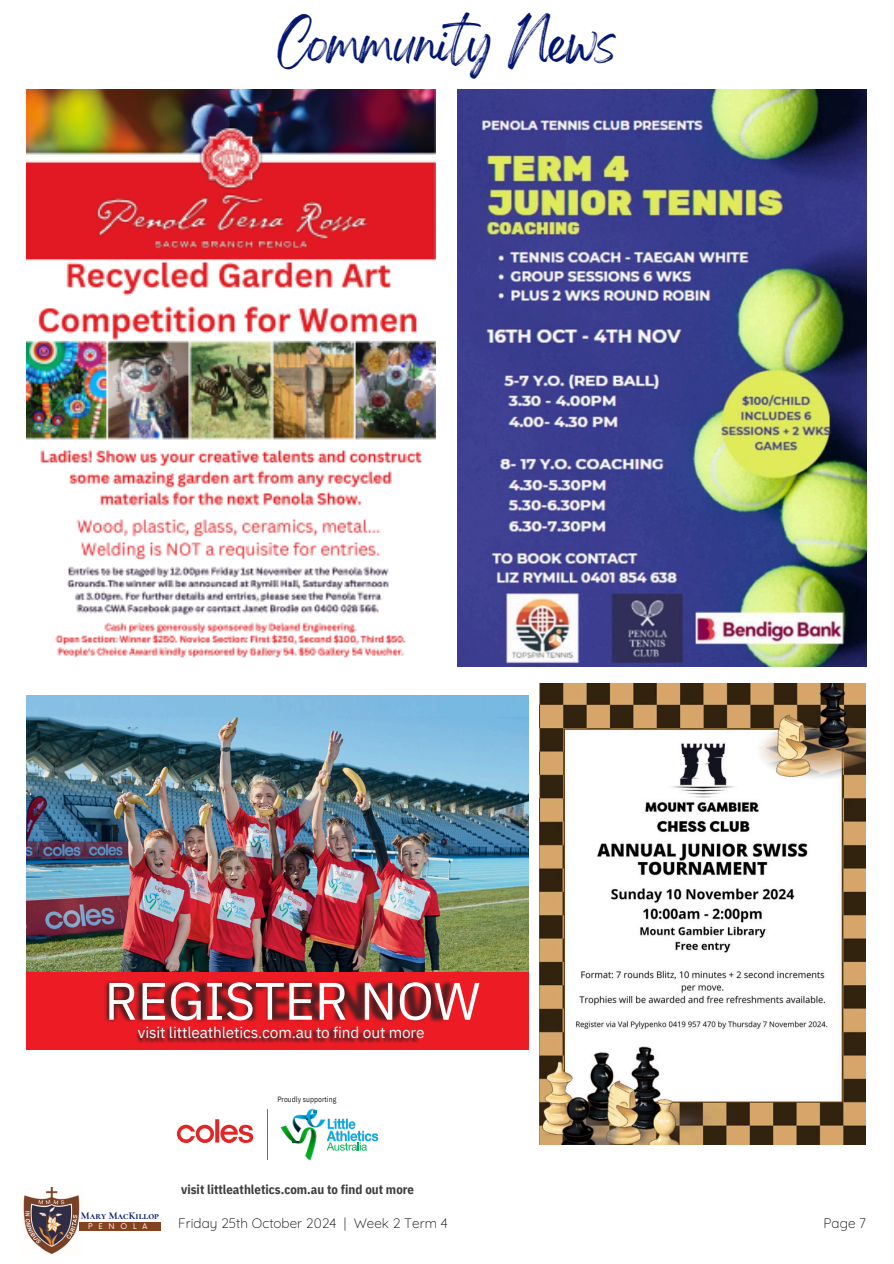
<style>
.page{position:relative;width:894px;height:1264px;background:#fff}
.page>*{position:absolute;margin:0;border:0;box-sizing:border-box;transform-origin:0 0}
.t1{font:52.65px "IBM Plex Sans";letter-spacing:-.01em;color:#fff}
.t2{font:38.55px "Gellatio";color:#021670}
.t3{font:15.45px "IBM Plex Sans";letter-spacing:-.01em;color:#fff}
.t4{font:300 13.65px "Quicksand";color:#000}
.t5{font:700 12.75px "IBM Plex Sans Cond";color:#3f3e3f}
.t6{font:700 10.35px "Cormorant SC";color:#021670}
.t7{font:7.65px "IBM Plex Sans Cond";color:#231f20}
.t8{font:7.65px "Now";letter-spacing:.755em;color:#fff}
</style>
<div class="page">
<img style="left:23px;top:1187px;width:62px;height:67px">
<div style="left:79px;top:1222px;width:82px;height:8px;background:#864320"></div>
<img style="left:27px;top:89px;width:408px;height:569px">
<img style="left:457px;top:89px;width:408px;height:577px">
<img style="left:27px;top:695px;width:502px;height:277px">
<div style="left:27px;top:972px;width:502px;height:78px;background:#ed1c24"></div>
<img style="left:105px;top:980px;width:348px;height:42px">
<img style="left:136px;top:1027px;width:284px;height:16px">
<img style="left:280px;top:1125px;width:22px;height:19px">
<img style="left:326px;top:1118px;width:53px;height:24px">
<img style="left:302px;top:1136px;width:15px;height:25px">
<img style="left:289px;top:1108px;width:39px;height:28px">
<svg style="left:306px;top:1109px;width:12px;height:13px"></svg>
<svg style="left:177px;top:1124px;width:37px;height:18px"></svg>
<svg style="left:215px;top:1119px;width:4px;height:23px"></svg>
<svg style="left:220px;top:1124px;width:33px;height:18px"></svg>
<hr style="left:267px;top:1109px;width:1px;height:50px;background:#6d6e70">
<svg style="left:327px;top:1142px;width:40px;height:8px"></svg>
<img style="left:539px;top:683px;width:326px;height:461px">
<p class="t2" style="left:277px;top:34px;width:340px">Community News</p>
<h5 class="t1" style="left:104px;top:965px;width:377px">REGISTER NOW</h5>
<h5 class="t3" style="left:138px;top:1022px;width:288px">visit littleathletics.com.au to find out more</h5>
<h4 class="t7" style="left:277px;top:1094px;width:60px">Proudly supporting</h4>
<h3 class="t5" style="left:181px;top:1181px;width:234px">visit littleathletics.com.au to find out more</h3>
<p class="t6" style="left:81px;top:1209px;width:80px">Mary MacKillop</p>
<p class="t8" style="left:88px;top:1222px;width:61px">PENOLA</p>
<p class="t4" style="left:178px;top:1214px;width:271px">Friday 25th October 2024 | Week 2 Term 4</p>
<p class="t4" style="left:823px;top:1214px;width:44px">Page 7</p>
</div>
